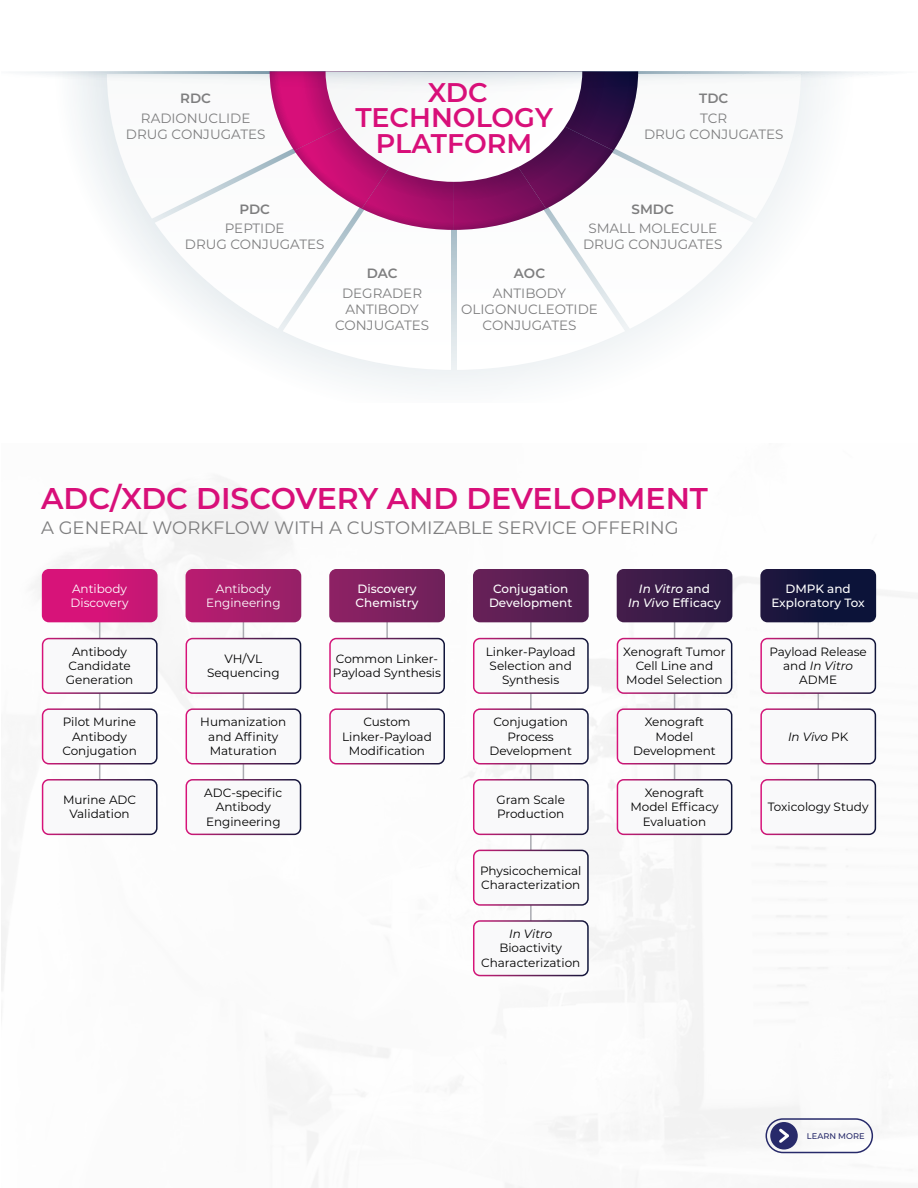
<style>
.page{position:relative;width:918px;height:1188px;background:#fff}
.page>*{position:absolute;margin:0;border:0;box-sizing:border-box;transform-origin:0 0}
.t1{font:600 30px "Montserrat";color:#d80f79}
.t2{font:600 27px/25.5px "Montserrat";color:#d80f79;text-align:center}
.t3{font:18px "Montserrat";color:#7e7e7f}
.t4{font:13.5px/16.2px "Montserrat";color:#7e7e7f;text-align:center}
.t5{font:600 13.5px "Montserrat";color:#7e7e7f}
.t6{font:12px/14.4px "Montserrat";color:#000;text-align:center}
.t7{font:500 12px/14.4px "Montserrat";color:#fff;text-align:center}
.t8{font:12px/14.4px "Montserrat";color:#fff;text-align:center}
.t9{font:italic 500 12px/14.4px "Montserrat";color:#fff;text-align:center}
.t10{font:italic 12px "Montserrat";color:#000}
.t11{font:500 8.25px "Montserrat";color:#272a6a}
.s1{font-style:normal}
.s2{font-style:italic}
</style>
<div class="page">
<img style="left:1px;top:477px;width:912px;height:711px">
<div style="left:325px;top:370px;width:233px;height:16px;background:#f3f6f7"></div>
<svg style="left:126px;top:230px;width:638px;height:140px"></svg>
<svg style="left:24px;top:71px;width:864px;height:159px"></svg>
<hr style="left:818px;top:610px;width:1px;height:201px;background:#aaabb1">
<svg style="left:760px;top:569px;width:116px;height:53px;background:#14163c"></svg>
<div style="left:761px;top:639px;width:114px;height:54px;background:#f9f9fa;border-radius:6px"></div>
<div style="left:760px;top:638px;width:116px;height:56px;border:2px solid #fff;border-radius:6px"></div>
<div style="left:761px;top:709px;width:114px;height:55px;background:#f9f9fa;border-radius:6px"></div>
<div style="left:760px;top:708px;width:116px;height:57px;border:2px solid #fff;border-radius:6px"></div>
<div style="left:761px;top:780px;width:114px;height:54px;background:#f9f9fa;border-radius:6px"></div>
<div style="left:760px;top:779px;width:116px;height:56px;border:2px solid #fff;border-radius:6px"></div>
<hr style="left:530px;top:615px;width:2px;height:333px;background:#aaabb1">
<svg style="left:473px;top:569px;width:116px;height:53px;background:#5a2154"></svg>
<div style="left:474px;top:639px;width:114px;height:54px;background:#f9f9fa;border-radius:6px"></div>
<div style="left:473px;top:638px;width:116px;height:56px;border:2px solid #fff;border-radius:6px"></div>
<div style="left:474px;top:709px;width:114px;height:55px;background:#f9f9fa;border-radius:6px"></div>
<div style="left:473px;top:708px;width:116px;height:57px;border:2px solid #fff;border-radius:6px"></div>
<div style="left:474px;top:780px;width:114px;height:54px;background:#f9f9fa;border-radius:6px"></div>
<div style="left:473px;top:779px;width:116px;height:56px;border:2px solid #fff;border-radius:6px"></div>
<div style="left:474px;top:850px;width:114px;height:55px;background:#f9f9fa;border-radius:6px"></div>
<div style="left:473px;top:850px;width:116px;height:56px;border:2px solid #fff;border-radius:6px"></div>
<div style="left:474px;top:921px;width:114px;height:55px;background:#f9f9fa;border-radius:6px"></div>
<div style="left:473px;top:920px;width:116px;height:56px;border:2px solid #fff;border-radius:6px"></div>
<hr style="left:386px;top:601px;width:2px;height:142px;background:#aaabb1">
<svg style="left:329px;top:569px;width:116px;height:53px;background:#7e2260"></svg>
<div style="left:330px;top:639px;width:114px;height:54px;background:#f9f9fa;border-radius:6px"></div>
<div style="left:329px;top:638px;width:116px;height:56px;border:2px solid #fff;border-radius:6px"></div>
<div style="left:330px;top:709px;width:114px;height:55px;background:#f9f9fa;border-radius:6px"></div>
<div style="left:329px;top:708px;width:116px;height:57px;border:2px solid #fff;border-radius:6px"></div>
<hr style="left:243px;top:615px;width:1px;height:201px;background:#aaabb1">
<svg style="left:186px;top:569px;width:115px;height:53px;background:#a71f6c"></svg>
<div style="left:186px;top:639px;width:115px;height:54px;background:#f9f9fa;border-radius:6px"></div>
<div style="left:186px;top:638px;width:115px;height:56px;border:2px solid #fff;border-radius:6px"></div>
<div style="left:186px;top:709px;width:115px;height:55px;background:#f9f9fa;border-radius:6px"></div>
<div style="left:186px;top:708px;width:115px;height:57px;border:2px solid #fff;border-radius:6px"></div>
<div style="left:186px;top:780px;width:115px;height:54px;background:#f9f9fa;border-radius:6px"></div>
<div style="left:186px;top:779px;width:115px;height:56px;border:2px solid #fff;border-radius:6px"></div>
<hr style="left:99px;top:615px;width:1px;height:201px;background:#aaabb1">
<svg style="left:42px;top:569px;width:116px;height:53px;background:#d11678"></svg>
<div style="left:43px;top:639px;width:114px;height:54px;background:#f9f9fa;border-radius:6px"></div>
<div style="left:42px;top:638px;width:116px;height:56px;border:2px solid #fff;border-radius:6px"></div>
<div style="left:43px;top:709px;width:114px;height:55px;background:#f9f9fa;border-radius:6px"></div>
<div style="left:42px;top:708px;width:116px;height:57px;border:2px solid #fff;border-radius:6px"></div>
<div style="left:43px;top:780px;width:114px;height:54px;background:#f9f9fa;border-radius:6px"></div>
<div style="left:42px;top:779px;width:116px;height:56px;border:2px solid #fff;border-radius:6px"></div>
<hr style="left:674px;top:611px;width:1px;height:190px;background:#aaabb1">
<svg style="left:617px;top:569px;width:115px;height:53px;background:#371b47"></svg>
<div style="left:617px;top:639px;width:115px;height:54px;background:#f9f9fa;border-radius:6px"></div>
<div style="left:617px;top:638px;width:115px;height:56px;border:2px solid #fff;border-radius:6px"></div>
<div style="left:617px;top:709px;width:115px;height:55px;background:#f9f9fa;border-radius:6px"></div>
<div style="left:617px;top:708px;width:115px;height:57px;border:2px solid #fff;border-radius:6px"></div>
<div style="left:617px;top:780px;width:115px;height:54px;background:#f9f9fa;border-radius:6px"></div>
<div style="left:617px;top:779px;width:115px;height:56px;border:2px solid #fff;border-radius:6px"></div>
<div style="left:766px;top:1118px;width:107px;height:35px;border:2px solid #272a6a;border-radius:17px"></div>
<div style="left:770px;top:1122px;width:28px;height:28px;background:#272a6a;border-radius:50%"></div>
<svg style="left:779px;top:1128px;width:10px;height:15px"></svg>
<p class="t5" style="left:180px;top:89px;width:32px">RDC</p>
<p class="t4" style="left:126px;top:109px;width:141px">RADIONUCLIDE<br>DRUG CONJUGATES</p>
<h2 class="t2" style="left:355px;top:78px;width:199px">XDC<br>TECHNOLOGY<br>PLATFORM</h2>
<p class="t5" style="left:699px;top:89px;width:31px">TDC</p>
<p class="t4" style="left:644px;top:109px;width:141px">TCR<br>DRUG CONJUGATES</p>
<p class="t5" style="left:239px;top:199px;width:32px">PDC</p>
<p class="t4" style="left:185px;top:220px;width:141px">PEPTIDE<br>DRUG CONJUGATES</p>
<p class="t5" style="left:367px;top:264px;width:32px">DAC</p>
<p class="t4" style="left:335px;top:284px;width:95px">DEGRADER<br>ANTIBODY<br>CONJUGATES</p>
<p class="t5" style="left:632px;top:199px;width:44px">SMDC</p>
<p class="t4" style="left:583px;top:220px;width:141px">SMALL MOLECULE<br>DRUG CONJUGATES</p>
<p class="t5" style="left:514px;top:264px;width:33px">AOC</p>
<p class="t4" style="left:461px;top:284px;width:138px">ANTIBODY<br>OLIGONUCLEOTIDE<br>CONJUGATES</p>
<h1 class="t1" style="left:41px;top:477px;width:668px">ADC/XDC DISCOVERY AND DEVELOPMENT</h1>
<h3 class="t3" style="left:41px;top:516px;width:639px">A GENERAL WORKFLOW WITH A CUSTOMIZABLE SERVICE OFFERING</h3>
<p class="t8" style="left:71px;top:581px;width:60px;text-align:left">Antibody<br>Discovery</p>
<p class="t6" style="left:66px;top:644px;width:69px">Antibody<br>Candidate<br>Generation</p>
<p class="t6" style="left:62px;top:714px;width:76px">Pilot Murine<br>Antibody<br>Conjugation</p>
<p class="t6" style="left:63px;top:792px;width:75px">Murine ADC<br>Validation</p>
<p class="t8" style="left:206px;top:581px;width:76px">Antibody<br>Engineering</p>
<p class="t6" style="left:207px;top:651px;width:74px">VH/VL<br>Sequencing</p>
<p class="t6" style="left:200px;top:714px;width:87px">Humanization and Affinity<br>Maturation</p>
<p class="t6" style="left:204px;top:785px;width:79px">ADC-specific<br>Antibody<br>Engineering</p>
<p class="t7" style="left:355px;top:581px;width:65px;text-align:left">Discovery<br>Chemistry</p>
<p class="t6" style="left:333px;top:651px;width:110px;text-align:left">Common Linker-<br>Payload Synthesis</p>
<p class="t6" style="left:342px;top:714px;width:91px">Custom<br>Linker-Payload<br>Modification</p>
<p class="t7" style="left:489px;top:581px;width:85px">Conjugation<br>Development</p>
<p class="t6" style="left:486px;top:644px;width:91px">Linker-Payload<br>Selection and<br>Synthesis</p>
<p class="t6" style="left:489px;top:714px;width:84px">Conjugation<br>Process<br>Development</p>
<p class="t6" style="left:496px;top:792px;width:70px;text-align:left">Gram Scale<br>Production</p>
<p class="t6" style="left:480px;top:863px;width:103px;text-align:left">Physicochemical<br>Characterization</p>
<p class="t10" style="left:509px;top:926px;width:45px">In Vitro</p>
<p class="t6" style="left:481px;top:941px;width:101px">Bioactivity<br>Characterization</p>
<p class="t9" style="left:628px;top:581px;width:94px">In Vitro <span class="s1">and<br></span>In Vivo <span class="s1">Efficacy</span></p>
<p class="t6" style="left:623px;top:644px;width:104px">Xenograft Tumor<br>Cell Line and<br>Model Selection</p>
<p class="t6" style="left:633px;top:714px;width:84px">Xenograft<br>Model<br>Development</p>
<p class="t6" style="left:630px;top:785px;width:90px">Xenograft<br>Model Efficacy<br>Evaluation</p>
<p class="t7" style="left:771px;top:581px;width:95px">DMPK and<br>Exploratory Tox</p>
<p class="t6" style="left:769px;top:644px;width:99px">Payload Release and <span class="s2">In Vitro<br></span>ADME</p>
<p class="t10" style="left:788px;top:728px;width:62px">In Vivo <span class="s1">PK</span></p>
<p class="t6" style="left:768px;top:799px;width:102px">Toxicology Study</p>
<p class="t11" style="left:807px;top:1130px;width:59px">LEARN MORE</p>
</div>
